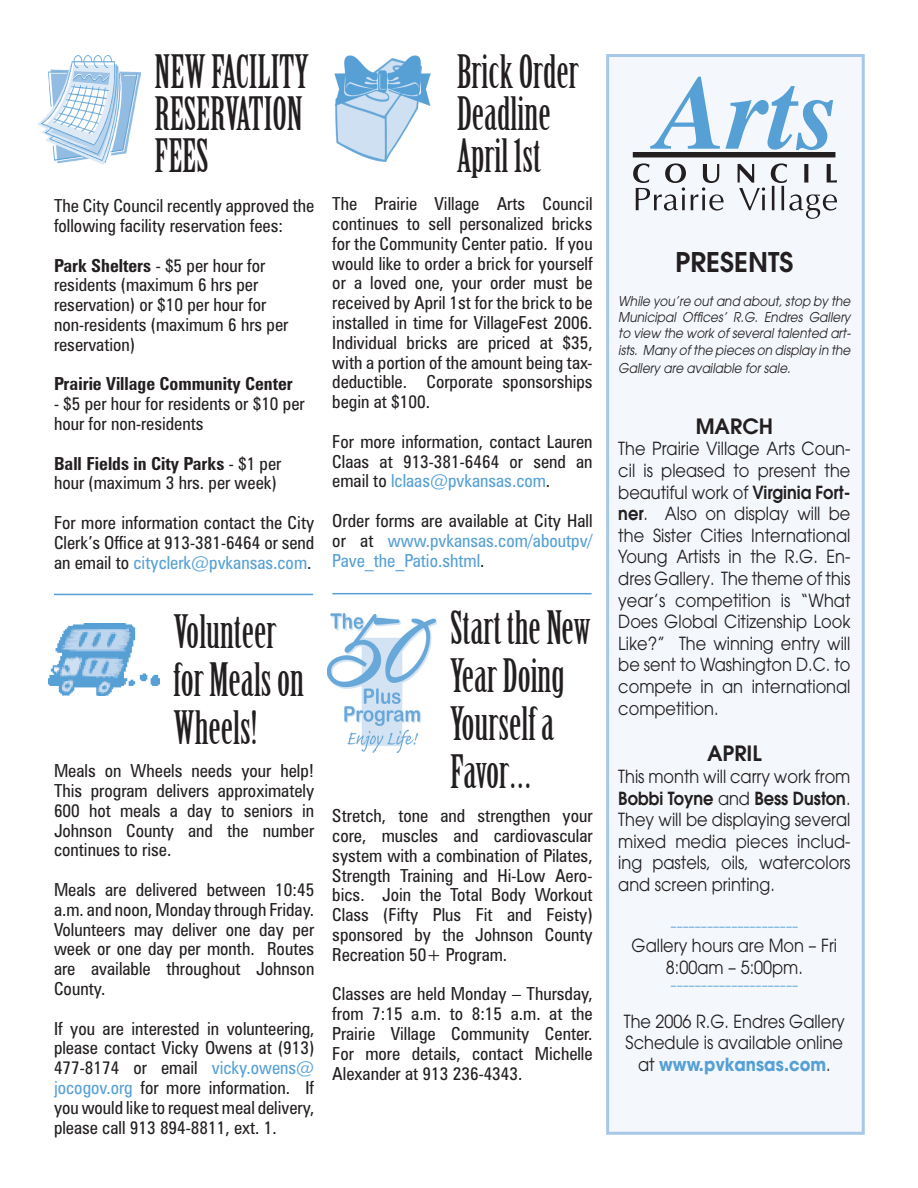
<style>
.page{position:relative;width:918px;height:1188px;background:#fff}
.page>*{position:absolute;margin:0;border:0;box-sizing:border-box;transform-origin:0 0}
.t1{font:45px/48px "Birch";color:#231f20}
.t2{font:600 27px "Avant Garde";color:#231f20}
.t3{font:600 21px "Avant Garde";color:#231f20}
.t4{font:condensed 18px/19.8px "Zurich BT";color:#231f20;text-align:justify}
.t5{font:18px/21.6px "Avant Garde";color:#231f20;text-align:justify;scale:.9 1}
.t6{font:condensed 18px/19.8px "Zurich BT";color:#56a0d5;text-align:justify}
.t7{font:700 condensed 18px "Zurich BT";color:#231f20}
.t8{font:italic 13.5px/16.2px "Avant Garde";color:#231f20;text-align:justify;scale:.9 1}
.t9{font:13.5px "Avant Garde";color:#56a0d5;scale:.9 1}
.s1{font-weight:700}
.s2{color:#56a0d5}
.s3{color:#231f20}
.s4{font-weight:600}
.s5{font-weight:700;color:#56a0d5}
</style>
<div class="page">
<div style="left:608px;top:56px;width:255px;height:1077px;background:#f4f8fc"></div>
<div style="left:606px;top:54px;width:259px;height:1081px;border:3px solid #a8c8e7"></div>
<svg style="left:650px;top:77px;width:183px;height:73px"></svg>
<svg style="left:633px;top:163px;width:91px;height:48px"></svg>
<svg style="left:738px;top:164px;width:27px;height:46px"></svg>
<svg style="left:771px;top:163px;width:66px;height:56px"></svg>
<div style="left:633px;top:152px;width:202px;height:5px;background:#231f20"></div>
<img style="left:38px;top:56px;width:103px;height:109px">
<img style="left:48px;top:624px;width:112px;height:72px">
<img style="left:327px;top:614px;width:109px;height:139px">
<img style="left:334px;top:56px;width:97px;height:106px">
<hr style="left:54px;top:594px;width:259px;height:1px;background:#56a0d5">
<hr style="left:332px;top:593px;width:260px;height:1px;background:#56a0d5">
<p class="t1" style="left:154px;top:53px;width:156px;line-height:42px">NEW FACILITY<br>RESERVATION<br>FEES</p>
<p class="t4" style="left:54px;top:196px;width:262px">The City Council recently approved the following facility reservation fees:</p>
<p class="t4" style="left:54px;top:255px;width:236px;text-align:left"><span class="s1">Park Shelters</span> - $5 per hour for residents (maximum 6 hrs per reservation) or $10 per hour for non-residents (maximum 6 hrs per reservation)</p>
<p class="t7" style="left:54px;top:373px;width:240px">Prairie Village Community Center</p>
<p class="t4" style="left:54px;top:394px;width:252px">- $5 per hour for residents or $10 per hour for non-residents</p>
<p class="t4" style="left:54px;top:453px;width:229px"><span class="s1">Ball Fields in City Parks</span> - $1 per hour (maximum 3 hrs. per week)</p>
<p class="t4" style="left:54px;top:513px;width:262px">For more information contact the City Clerk’s Office at 913-381-6464 or send an email to <span class="s2">cityclerk@pvkansas.com</span>.</p>
<p class="t1" style="left:173px;top:610px;width:132px">Volunteer for Meals on<br>Wheels!</p>
<p class="t4" style="left:54px;top:761px;width:262px">Meals on Wheels needs your help!<br>This program delivers approximately 600 hot meals a day to seniors in Johnson County and the number continues to rise.</p>
<p class="t4" style="left:54px;top:880px;width:262px">Meals are delivered between 10:45 a.m. and noon, Monday through Friday.<br>Volunteers may deliver one day per week or one day per month. Routes are available throughout Johnson County.</p>
<p class="t4" style="left:54px;top:1018px;width:262px">If you are interested in volunteering, please contact Vicky Owens at (913)<br>477-8174 or email <span class="s2">vicky.owens@ jocogov.org</span> for more information. If you would like to request meal delivery, please call 913 894-8811, ext. 1.</p>
<p class="t1" style="left:457px;top:53px;width:124px;line-height:42px">Brick Order<br>Deadline</p>
<p class="t1" style="left:457px;top:134px;width:86px">April 1st</p>
<p class="t4" style="left:332px;top:194px;width:262px">The Prairie Village Arts Council continues to sell personalized bricks for the Community Center patio. If you would like to order a brick for yourself or a loved one, your order must be received by April 1st for the brick to be installed in time for VillageFest 2006.<br>Individual bricks are priced at $35, with a portion of the amount being tax&shy;deductible. Corporate sponsorships begin at $100.</p>
<p class="t4" style="left:332px;top:431px;width:262px">For more information, contact Lauren Claas at 913-381-6464 or send an email to <span class="s2">lclaas@pvkansas.com</span>.</p>
<p class="t6" style="left:332px;top:511px;width:262px"><span class="s3">Order forms are available at City Hall or at</span> www.pvkansas.com/aboutpv/ Pave_the_Patio.shtml<span class="s3">.</span></p>
<p class="t1" style="left:450px;top:606px;width:142px">Start the New<br>Year Doing<br>Yourself a<br>Favor…</p>
<p class="t4" style="left:332px;top:806px;width:262px">Stretch, tone and strengthen your core, muscles and cardiovascular system with a combination of Pilates, Strength Training and Hi-Low Aero&shy;bics. Join the Total Body Workout Class (Fifty Plus Fit and Feisty) sponsored by the Johnson County Recreation 50+ Program.</p>
<p class="t4" style="left:332px;top:984px;width:262px">Classes are held Monday – Thursday, from 7:15 a.m. to 8:15 a.m. at the Prairie Village Community Center.<br>For more details, contact Michelle Alexander at 913 236-4343.</p>
<p class="t2" style="left:675px;top:244px;width:120px">PRESENTS</p>
<p class="t8" style="left:618px;top:293px;width:260px">While you’re out and about, stop by the Municipal Offices’ R.G. Endres Gallery to view the work of several talented art&shy;ists. Many of the pieces on display in the</p>
<p class="t8" style="left:618px;top:359px;width:193px">Gallery are available for sale.</p>
<p class="t3" style="left:696px;top:412px;width:79px">MARCH</p>
<p class="t5" style="left:618px;top:438px;width:260px">The Prairie Village Arts Coun&shy;cil is pleased to present the beautiful work of <span class="s4">Virginia Fort&shy;ner</span>. Also on display will be the Sister Cities International Young Artists in the R.G. En&shy;dres Gallery. The theme of this year’s competition is “What Does Global Citizenship Look Like?” The winning entry will be sent to Washington D.C. to compete in an international competition.</p>
<p class="t3" style="left:707px;top:740px;width:56px">APRIL</p>
<p class="t5" style="left:618px;top:766px;width:260px">This month will carry work from <span class="s4">Bobbi Toyne</span> and <span class="s4">Bess Duston</span>.<br>They will be displaying several mixed media pieces includ&shy;ing pastels, oils, watercolors and screen printing.</p>
<p class="t9" style="left:671px;top:918px;width:143px">–––––––––––––––––––––</p>
<p class="t5" style="left:632px;top:935px;width:230px">Gallery hours are Mon – Fri</p>
<p class="t5" style="left:666px;top:956px;width:154px">8:00am – 5:00pm.</p>
<p class="t9" style="left:671px;top:977px;width:143px">–––––––––––––––––––––</p>
<p class="t5" style="left:624px;top:1010px;width:247px;text-align:center">The 2006 R.G. Endres Gallery<br>Schedule is available online at <span class="s5">www.pvkansas.com</span>.</p>
</div>
